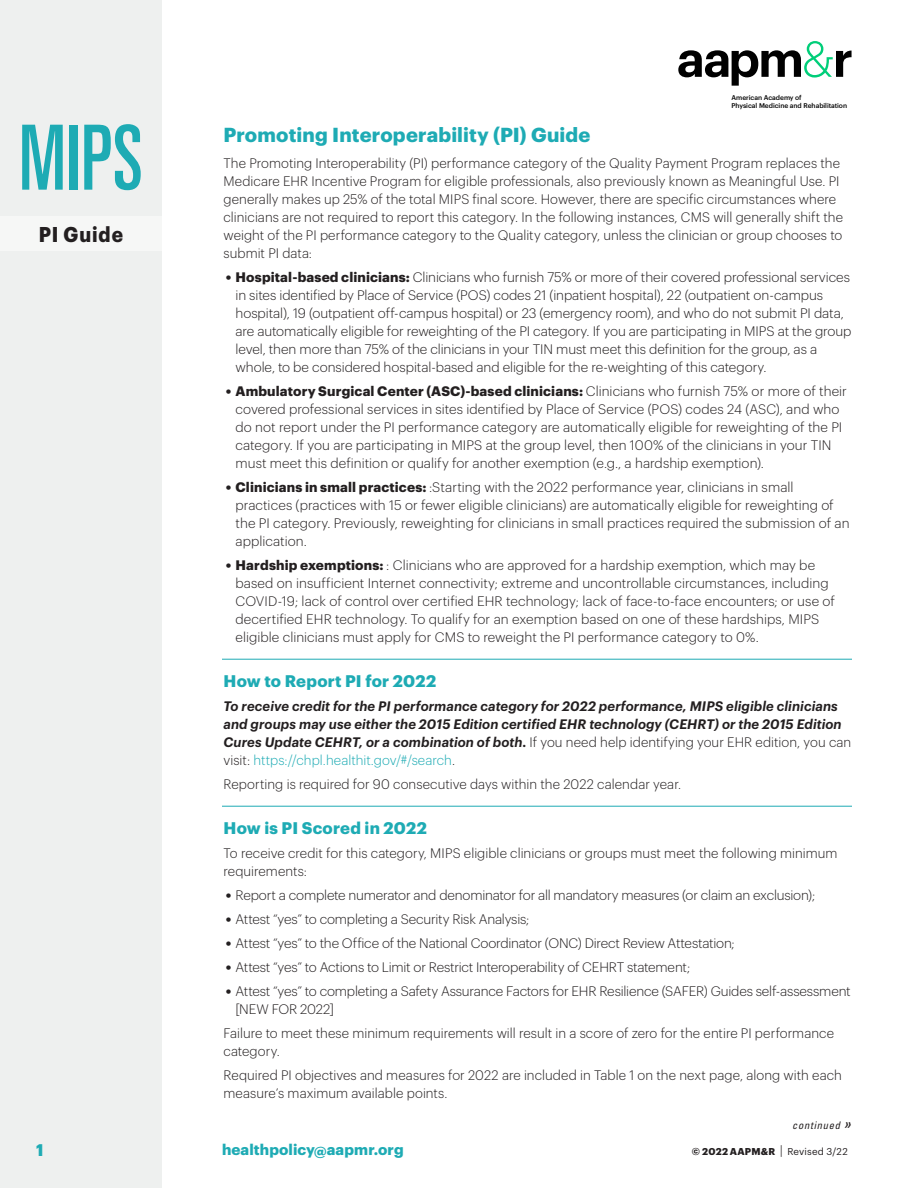
<style>
.page{position:relative;width:918px;height:1188px;background:#fff}
.page>*{position:absolute;margin:0;border:0;box-sizing:border-box;transform-origin:0 0}
.t1{font:ultra-condensed 90px "Univers LT Std";color:#1eabb4;scale:.9 1}
.t2{font:700 21px "Graphik";letter-spacing:.05em;color:#231f20;scale:.9 1}
.head{font:700 19.8px "Graphik";letter-spacing:.01em;color:#1eabb4}
.subheads{font:700 16.5px "Graphik";letter-spacing:.015em;color:#1eabb4}
.t3{font:700 15px "Graphik";letter-spacing:.01em;color:#1eabb4}
.body_copy{font:300 13.5px/18px "Graphik";color:#231f20}
.body_copy-2{font:italic 600 13.5px/18px "Graphik";letter-spacing:.01em;color:#231f20}
.body_copy-3{font:300 13.5px "Graphik";letter-spacing:-.02em;color:#231f20}
.table_text{font:italic condensed 10.5px "Univers LT Std";letter-spacing:.07em;color:#231f20}
.t4{font:700 9.75px "Graphik";letter-spacing:.025em;color:#231f20}
.t5{font:500 6.75px/8.1px "Graphik";letter-spacing:-.005em;color:#000}
.s1{font-family:"Univers LT Std";font-weight:700;font-size:12.15px}
.s2{font-weight:700}
.s3{font-weight:300;font-style:normal}
.s4{font-weight:300;font-style:normal;color:#1eabb4}
.s5{font-size:14.7px}
.s6{font-size:13.5px}
.s7{font-weight:400;font-size:12.6px}
.s8{font-weight:400}
</style>
<div class="page">
<div style="left:0;top:0;width:162px;height:1188px;background:#eef0ef"></div>
<svg style="left:678px;top:41px;width:174px;height:45px"></svg>
<div style="left:0;top:216px;width:162px;height:34px;background:#f6f7f6"></div>
<hr style="left:222px;top:659px;width:630px;height:1px;background:#1eabb4">
<hr style="left:222px;top:806px;width:630px;height:1px;background:#1eabb4">
<h1 class="t1" style="left:19px;top:106px;width:139px">MIPS</h1>
<h2 class="t2" style="left:39px;top:218px;width:95px">PI Guide</h2>
<p class="t5" style="left:732px;top:93px;width:117px">American Academy of<br>Physical Medicine and Rehabilitation</p>
<p class="head" style="left:224px;top:120px;width:368px">Promoting Interoperability (PI) Guide</p>
<p class="body_copy" style="left:224px;top:153px;width:621px">The Promoting Interoperability (PI) performance category of the Quality Payment Program replaces the Medicare EHR Incentive Program for eligible professionals, also previously known as Meaningful Use. PI generally makes up 25% of the total MIPS final score. However, there are specific circumstances where clinicians are not required to report this category. In the following instances, CMS will generally shift the weight of the PI performance category to the Quality category, unless the clinician or group chooses to submit PI data:</p>
<p class="body_copy" style="left:236px;top:267px;width:617px;text-indent:-9px"><span class="s1">•</span> <span class="s2">Hospital-based clinicians:</span> Clinicians who furnish 75% or more of their covered professional services in sites identified by Place of Service (POS) codes 21 (inpatient hospital), 22 (outpatient on-campus hospital), 19 (outpatient off-campus hospital) or 23 (emergency room), and who do not submit PI data, are automatically eligible for reweighting of the PI category. If you are participating in MIPS at the group level, then more than 75% of the clinicians in your TIN must meet this definition for the group, as a whole, to be considered hospital-based and eligible for the re-weighting of this category.</p>
<p class="body_copy" style="left:236px;top:381px;width:613px;text-indent:-9px"><span class="s1">•</span> <span class="s2">Ambulatory Surgical Center (ASC)-based clinicians:</span> Clinicians who furnish 75% or more of their covered professional services in sites identified by Place of Service (POS) codes 24 (ASC), and who do not report under the PI performance category are automatically eligible for reweighting of the PI category. If you are participating in MIPS at the group level, then 100% of the clinicians in your TIN must meet this definition or qualify for another exemption (e.g., a hardship exemption).</p>
<p class="body_copy" style="left:236px;top:477px;width:616px;text-indent:-9px"><span class="s1">•</span> <span class="s2">Clinicians in small practices:</span> :Starting with the 2022 performance year, clinicians in small practices (practices with 15 or fewer eligible clinicians) are automatically eligible for reweighting of the PI category. Previously, reweighting for clinicians in small practices required the submission of an application.</p>
<p class="body_copy" style="left:236px;top:555px;width:601px;text-indent:-9px"><span class="s1">•</span> <span class="s2">Hardship exemptions:</span> : Clinicians who are approved for a hardship exemption, which may be based on insufficient Internet connectivity; extreme and uncontrollable circumstances, including COVID-19; lack of control over certified EHR technology; lack of face-to-face encounters; or use of decertified EHR technology. To qualify for an exemption based on one of these hardships, MIPS eligible clinicians must apply for CMS to reweight the PI performance category to 0%.</p>
<p class="subheads" style="left:224px;top:668px;width:214px">How to Report PI for 2022</p>
<p class="body_copy-2" style="left:224px;top:696px;width:629px">To receive credit for the PI performance category for 2022 performance, MIPS eligible clinicians and groups may use either the 2015 Edition certified EHR technology (CEHRT) or the 2015 Edition Cures Update CEHRT, or a combination of both. <span class="s3">If you need help identifying your EHR edition, you can visit:</span> <span class="s4">https://chpl.healthit.gov/#/search</span><span class="s3">.</span></p>
<p class="body_copy" style="left:224px;top:774px;width:459px">Reporting is required for 90 consecutive days within the 2022 calendar year.</p>
<p class="subheads" style="left:224px;top:815px;width:205px">How is PI Scored in 2022</p>
<p class="body_copy" style="left:224px;top:843px;width:615px">To receive credit for this category, MIPS eligible clinicians or groups must meet the following minimum requirements:</p>
<p class="body_copy" style="left:226px;top:885px;width:590px"><span class="s1">•</span> Report a complete numerator and denominator for all mandatory measures (or claim an exclusion);</p>
<p class="body_copy" style="left:226px;top:909px;width:304px"><span class="s1">•</span> Attest “yes” to completing a Security Risk Analysis;</p>
<p class="body_copy" style="left:226px;top:933px;width:510px"><span class="s1">•</span> Attest “yes” to the Office of the National Coordinator (ONC) Direct Review Attestation;</p>
<p class="body_copy-3" style="left:226px;top:957px;width:465px"><span class="s1">•</span> Attest “yes” to Actions to Limit or Restrict Interoperability of CEHRT statement;</p>
<p class="body_copy" style="left:236px;top:981px;width:617px;text-indent:-9px"><span class="s1">•</span> Attest “yes” to completing a Safety Assurance Factors for EHR Resilience (SAFER) Guides self-assessment [NEW FOR 2022]</p>
<p class="body_copy" style="left:224px;top:1023px;width:612px">Failure to meet these minimum requirements will result in a score of zero for the entire PI performance category.</p>
<p class="body_copy" style="left:224px;top:1065px;width:620px">Required PI objectives and measures for 2022 are included in Table 1 on the next page, along with each measure’s maximum available points.</p>
<p class="table_text" style="left:792px;top:1119px;width:60px">continued <span class="s5">»</span></p>
<p class="subheads" style="left:36px;top:1138px;width:9px">1</p>
<p class="t3" style="left:222px;top:1138px;width:183px">healthpolicy<span class="s6">@</span>aapmr.org</p>
<p class="t4" style="left:692px;top:1144px;width:157px">© 2022 AAPM&amp;R <span class="s7">|</span> <span class="s8">Revised 3/22</span></p>
</div>
